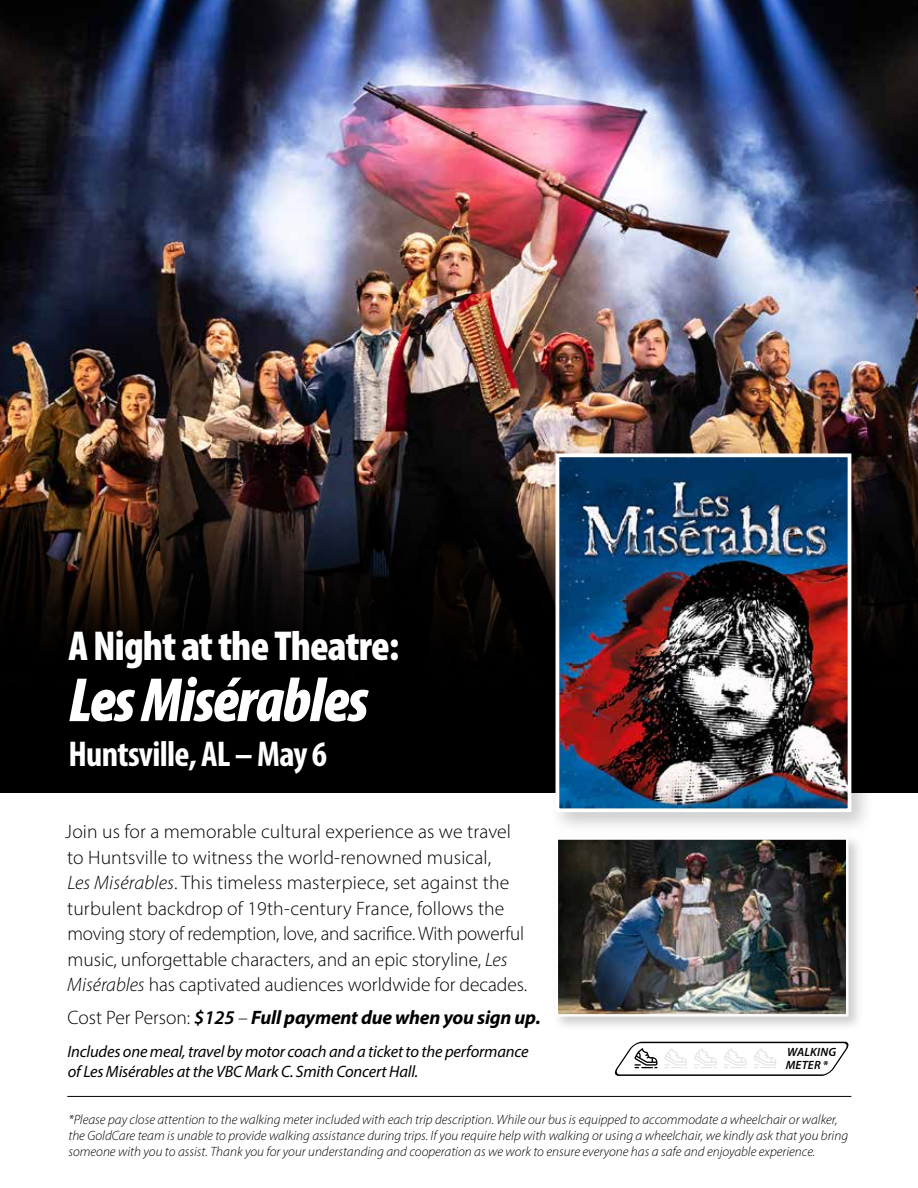
<style>
.page{position:relative;width:918px;height:1188px;background:#fff}
.page>*{position:absolute;margin:0;border:0;box-sizing:border-box;transform-origin:0 0}
.t1{font:italic 900 condensed 63px "Myriad Pro";letter-spacing:-.02em;color:#fff}
.t2{font:900 condensed 42px "Myriad Pro";letter-spacing:-.02em;color:#fff}
.t3{font:700 condensed 36px "Myriad Pro";letter-spacing:-.02em;color:#fff}
.t4{font:300 19.5px/25.5px "Myriad Pro";letter-spacing:.01em;color:#000}
.t5{font:italic 700 19.5px "Myriad Pro";letter-spacing:-.01em;color:#000}
.t6{font:italic 16.5px/19.8px "Myriad Pro";letter-spacing:-.01em;color:#000}
.t7{font:italic 300 13.5px/16.2px "Myriad Pro";color:#000}
.t8{font:italic 600 12px/13.5px "Myriad Pro";letter-spacing:.02em;color:#000}
.s1{font-style:italic}
.s2{font-weight:300;font-style:normal}
.s3{font-weight:600}
</style>
<div class="page">
<img style="left:0;top:0;width:918px;height:509px">
<svg style="left:0;top:509px;width:918px;height:284px;background:#0e0907"></svg>
<div style="left:67px;top:628px;width:345px;height:159px;background:#000"></div>
<div style="left:552px;top:833px;width:312px;height:199px;background:#000;opacity:.2"></div>
<img style="left:560px;top:841px;width:284px;height:172px">
<div style="left:556px;top:837px;width:292px;height:180px;border:3px solid #fff"></div>
<svg style="left:614px;top:1041px;width:235px;height:35px"></svg>
<div style="left:549px;top:447px;width:326px;height:388px;background:#000;opacity:.2"></div>
<img style="left:561px;top:458px;width:285px;height:349px">
<div style="left:556px;top:453px;width:295px;height:359px;border:4px solid #fff"></div>
<hr style="left:67px;top:1096px;width:784px;height:1px;background:#000">
<h2 class="t2" style="left:68px;top:619px;width:332px">A Night at the Theatre:</h2>
<h1 class="t1" style="left:68px;top:660px;width:302px">Les Misérables</h1>
<h3 class="t3" style="left:68px;top:732px;width:260px">Huntsville, AL – May 6</h3>
<p class="t4" style="left:65px;top:819px;width:463px">Join us for a memorable cultural experience as we travel to Huntsville to witness the world-renowned musical,<br><span class="s1">Les Misérables</span>. This timeless masterpiece, set against the turbulent backdrop of 19th-century France, follows the moving story of redemption, love, and sacrifice. With powerful music, unforgettable characters, and an epic storyline, <span class="s1">Les Misérables</span> has captivated audiences worldwide for decades.</p>
<h3 class="t5" style="left:68px;top:1004px;width:475px"><span class="s2">Cost Per Person:</span> <span class="s3">$125</span> <span class="s2">–</span> Full payment due when you sign up.</h3>
<p class="t6" style="left:68px;top:1041px;width:462px">Includes one meal, travel by motor coach and a ticket to the performance of Les Misérables at the VBC Mark C. Smith Concert Hall.</p>
<p class="t8" style="left:786px;top:1045px;width:52px">WALKING<br>METER *</p>
<p class="t7" style="left:68px;top:1111px;width:781px">*Please pay close attention to the walking meter included with each trip description. While our bus is equipped to accommodate a wheelchair or walker, the GoldCare team is unable to provide walking assistance during trips. If you require help with walking or using a wheelchair, we kindly ask that you bring someone with you to assist. Thank you for your understanding and cooperation as we work to ensure everyone has a safe and enjoyable experience.</p>
</div>
